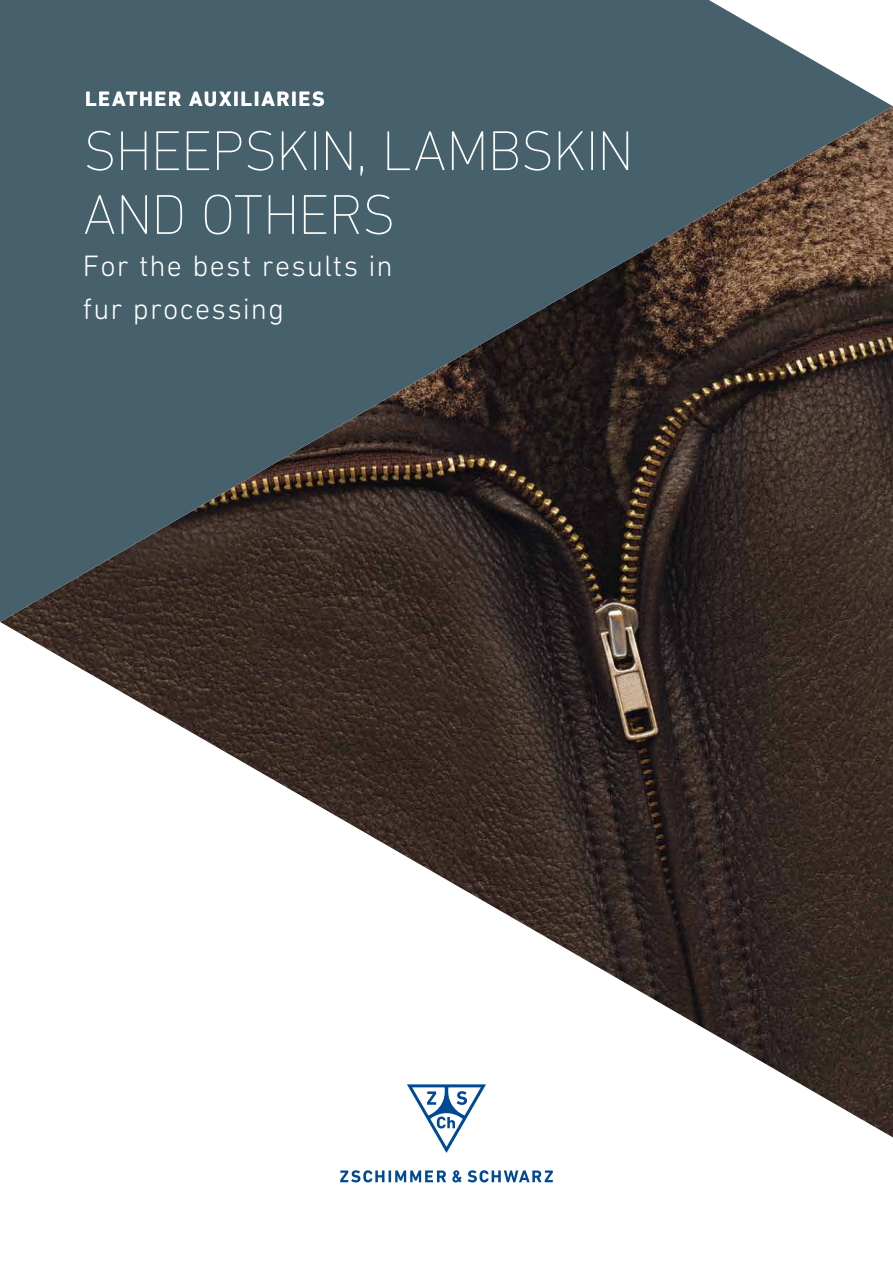
<style>
.page{position:relative;width:893px;height:1263px;background:#fff}
.page>*{position:absolute;margin:0;border:0;box-sizing:border-box;transform-origin:0 0}
.t1{font:200 57px/63.8px "DIN Next LT Pro";letter-spacing:-.025em;color:#fff}
.t2{font:300 30px/42.5px "DIN Next LT Pro";letter-spacing:.04em;color:#fff}
.t3{font:700 21px "DIN Next LT Pro";letter-spacing:.075em;color:#fff}
</style>
<div class="page">
<img style="left:0;top:622px;width:893px;height:515px">
<svg style="left:0;top:0;width:893px;height:622px;background:#454d51"></svg>
<svg style="left:407px;top:1084px;width:79px;height:69px"></svg>
<svg style="left:452px;top:1170px;width:10px;height:12px"></svg>
<svg style="left:340px;top:1170px;width:106px;height:12px"></svg>
<svg style="left:468px;top:1170px;width:85px;height:12px"></svg>
<p class="t3" style="left:85px;top:87px;width:241px">LEATHER AUXILIARIES</p>
<h1 class="t1" style="left:83px;top:118px;width:553px">SHEEPSKIN, LAMBSKIN<br>AND OTHERS</h1>
<p class="t2" style="left:83px;top:245px;width:311px">For the best results in fur processing</p>
</div>
